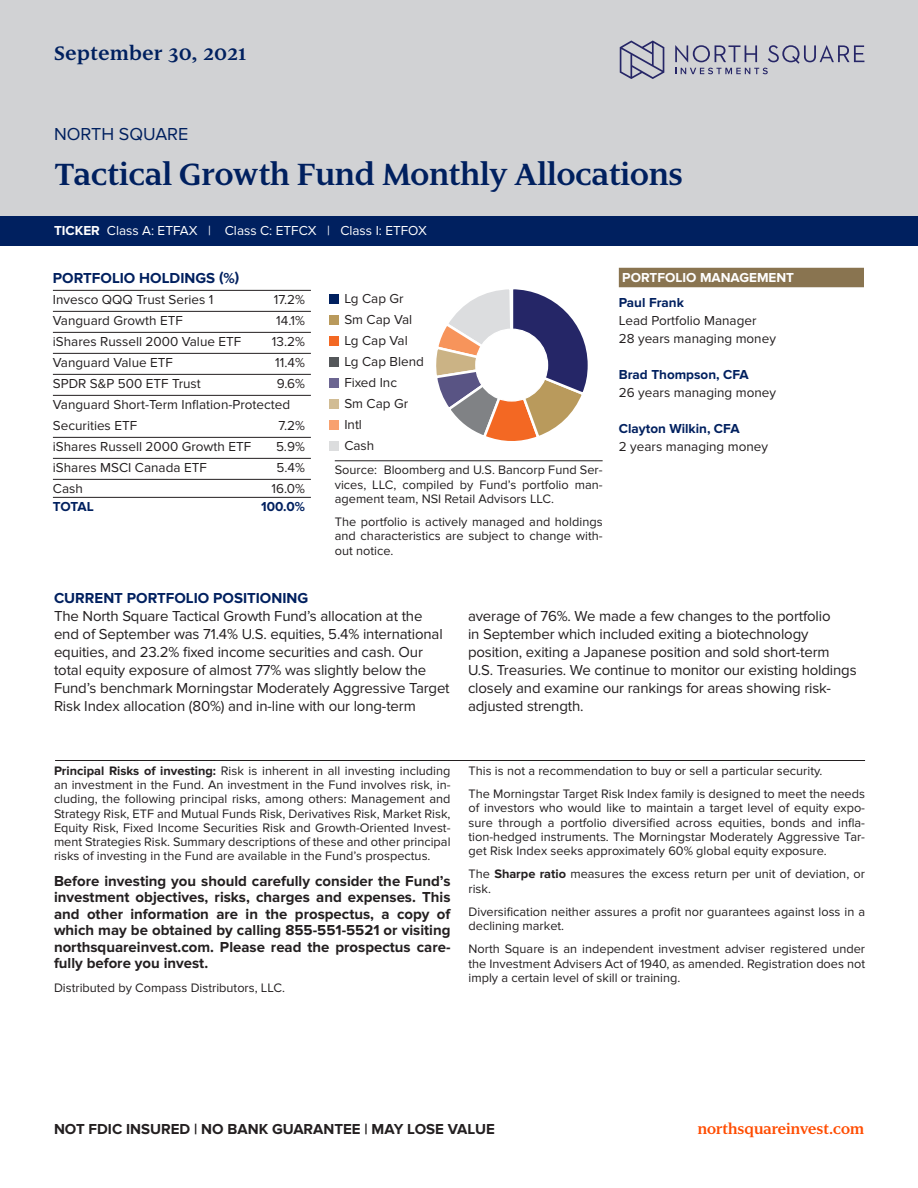
<style>
.page{position:relative;width:918px;height:1188px;background:#fff}
.page>*{position:absolute;margin:0;border:0;box-sizing:border-box;transform-origin:0 0}
.Head{font:700 37.5px "Dignitas";color:#00205f}
.Head-2{font:700 24px "Dignitas";letter-spacing:.025em;color:#00205f}
.t1{font:700 18px "Dignitas";color:#ff4c00}
.Head-3{font:18px "Proxima Nova";color:#00205f}
.Body{font:15px/18px "Proxima Nova";letter-spacing:-.01em;color:#231f20}
.footnotes{font:700 15px/16.5px "Proxima Nova";color:#231f20;text-align:justify}
.Subhead{font:700 15px "Proxima Nova";color:#00205f}
.table_all_cap_header{font:700 15px "Proxima Nova";color:#00205f}
.Sector_holdings_body{font:13.5px/21px "Proxima Nova";color:#231f20}
.sidebar_copy_justifi{font:13.5px/18px "Proxima Nova";color:#231f20}
.Head-4{font:13.5px "Proxima Nova";color:#fff}
.SIDEBAR_TITLE_w_Rule{font:700 13.5px "Proxima Nova";color:#fff}
.Sector_holdings_body-2{font:700 13.5px "Proxima Nova";letter-spacing:-.01em;color:#00205f}
.sidebar_copy_justifi-2{font:700 13.5px "Proxima Nova";color:#00205f}
.footnotes-2{font:12.75px/14.2px "Proxima Nova";color:#231f20;text-align:justify}
.footnotes_with_rule{font:12.75px/14.2px "Proxima Nova";color:#231f20;text-align:justify}
.s1{font-weight:700}
.s2{font-weight:700;color:#00205f}
</style>
<div class="page">
<div style="left:0;top:215px;width:918px;height:30px;background:#00205f"></div>
<div style="left:0;top:0;width:918px;height:216px;background:#d1d2d4"></div>
<svg style="left:675px;top:45px;width:189px;height:29px"></svg>
<svg style="left:620px;top:41px;width:44px;height:38px"></svg>
<hr style="left:0;top:245px;width:918px;height:1px;background:#00205f">
<hr style="left:53px;top:290px;width:258px;height:1px;background:#231f20">
<hr style="left:53px;top:311px;width:258px;height:1px;background:#231f20">
<hr style="left:53px;top:332px;width:258px;height:1px;background:#231f20">
<hr style="left:53px;top:353px;width:258px;height:1px;background:#231f20">
<hr style="left:53px;top:374px;width:258px;height:1px;background:#231f20">
<hr style="left:53px;top:395px;width:258px;height:1px;background:#231f20">
<hr style="left:53px;top:437px;width:258px;height:1px;background:#231f20">
<hr style="left:53px;top:458px;width:258px;height:1px;background:#231f20">
<hr style="left:53px;top:479px;width:258px;height:1px;background:#231f20">
<hr style="left:53px;top:497px;width:258px;height:1px;background:#231f20">
<svg style="left:436px;top:289px;width:152px;height:152px"></svg>
<div style="left:476px;top:329px;width:72px;height:72px;background:#fff;border-radius:50%"></div>
<div style="left:475px;top:329px;width:73px;height:73px;border:1px solid #fff;border-radius:50%"></div>
<hr style="left:335px;top:461px;width:268px;height:1px;background:#231f20">
<div style="left:329px;top:294px;width:9px;height:9px;background:#00205f"></div>
<div style="left:329px;top:315px;width:9px;height:9px;background:#b99a5c"></div>
<div style="left:329px;top:336px;width:9px;height:9px;background:#f36823"></div>
<div style="left:329px;top:357px;width:9px;height:9px;background:#54575a"></div>
<div style="left:329px;top:378px;width:9px;height:9px;background:#6b6591"></div>
<div style="left:329px;top:399px;width:9px;height:9px;background:#d1bc94"></div>
<div style="left:329px;top:420px;width:9px;height:9px;background:#f8a16f"></div>
<div style="left:329px;top:441px;width:9px;height:9px;background:#dcddde"></div>
<div style="left:619px;top:268px;width:245px;height:19px;background:#897450"></div>
<hr style="left:55px;top:760px;width:810px;height:1px;background:#231f20">
<p class="Head-2" style="left:54px;top:39px;width:194px">September 30, 2021</p>
<p class="Head-3" style="left:54px;top:124px;width:136px">NORTH SQUARE</p>
<p class="Head" style="left:54px;top:152px;width:631px">Tactical Growth Fund Monthly Allocations</p>
<p class="Head-4" style="left:54px;top:223px;width:375px"><span class="s1">TICKER</span> Class A: ETFAX | Class C: ETFCX | Class I: ETFOX</p>
<p class="table_all_cap_header" style="left:53px;top:269px;width:188px">PORTFOLIO HOLDINGS (%)</p>
<p class="Sector_holdings_body" style="left:53px;top:289px;width:162px">Invesco QQQ Trust Series 1</p>
<p class="Sector_holdings_body" style="left:274px;top:289px;width:33px">17.2%</p>
<p class="Sector_holdings_body" style="left:53px;top:310px;width:132px">Vanguard Growth ETF</p>
<p class="Sector_holdings_body" style="left:276px;top:310px;width:30px">14.1%</p>
<p class="Sector_holdings_body" style="left:53px;top:331px;width:190px">iShares Russell 2000 Value ETF</p>
<p class="Sector_holdings_body" style="left:272px;top:331px;width:35px">13.2%</p>
<p class="Sector_holdings_body" style="left:53px;top:352px;width:122px">Vanguard Value ETF</p>
<p class="Sector_holdings_body" style="left:275px;top:352px;width:31px">11.4%</p>
<p class="Sector_holdings_body" style="left:53px;top:373px;width:149px">SPDR S&amp;P 500 ETF Trust</p>
<p class="Sector_holdings_body" style="left:277px;top:373px;width:30px">9.6%</p>
<p class="Sector_holdings_body" style="left:53px;top:394px;width:239px">Vanguard Short-Term Inflation-Protected<br>Securities ETF</p>
<p class="Sector_holdings_body" style="left:278px;top:415px;width:28px">7.2%</p>
<p class="Sector_holdings_body" style="left:53px;top:436px;width:200px">iShares Russell 2000 Growth ETF</p>
<p class="Sector_holdings_body" style="left:276px;top:436px;width:30px">5.9%</p>
<p class="Sector_holdings_body" style="left:53px;top:457px;width:155px">iShares MSCI Canada ETF</p>
<p class="Sector_holdings_body" style="left:276px;top:457px;width:30px">5.4%</p>
<p class="Sector_holdings_body" style="left:53px;top:478px;width:31px">Cash</p>
<p class="Sector_holdings_body" style="left:272px;top:478px;width:35px">16.0%</p>
<p class="Sector_holdings_body-2" style="left:53px;top:499px;width:42px">TOTAL</p>
<p class="Sector_holdings_body-2" style="left:261px;top:499px;width:45px">100.0%</p>
<p class="Sector_holdings_body" style="left:344px;top:288px;width:61px">Lg Cap Gr</p>
<p class="Sector_holdings_body" style="left:344px;top:309px;width:69px">Sm Cap Val</p>
<p class="Sector_holdings_body" style="left:344px;top:330px;width:65px">Lg Cap Val</p>
<p class="Sector_holdings_body" style="left:344px;top:351px;width:81px">Lg Cap Blend</p>
<p class="Sector_holdings_body" style="left:344px;top:372px;width:54px">Fixed Inc</p>
<p class="Sector_holdings_body" style="left:344px;top:393px;width:65px">Sm Cap Gr<br>Intl</p>
<p class="Sector_holdings_body" style="left:344px;top:435px;width:31px">Cash</p>
<p class="footnotes_with_rule" style="left:335px;top:463px;width:269px">Source: Bloomberg and U.S. Bancorp Fund Ser&shy;vices, LLC, compiled by Fund’s portfolio man&shy;agement team, NSI Retail Advisors LLC.</p>
<p class="footnotes-2" style="left:335px;top:515px;width:269px">The portfolio is actively managed and holdings and characteristics are subject to change with&shy;out notice.</p>
<p class="SIDEBAR_TITLE_w_Rule" style="left:622px;top:270px;width:173px">PORTFOLIO MANAGEMENT</p>
<p class="sidebar_copy_justifi-2" style="left:619px;top:294px;width:67px">Paul Frank</p>
<p class="sidebar_copy_justifi" style="left:619px;top:311px;width:159px">Lead Portfolio Manager<br>28 years managing money</p>
<p class="sidebar_copy_justifi" style="left:619px;top:365px;width:159px"><span class="s2">Brad Thompson, CFA<br></span>26 years managing money</p>
<p class="sidebar_copy_justifi" style="left:619px;top:419px;width:151px"><span class="s2">Clayton Wilkin, CFA<br></span>2 years managing money</p>
<p class="Subhead" style="left:54px;top:590px;width:256px">CURRENT PORTFOLIO POSITIONING</p>
<p class="Body" style="left:54px;top:607px;width:397px">The North Square Tactical Growth Fund’s allocation at the end of September was 71.4% U.S. equities, 5.4% international equities, and 23.2% fixed income securities and cash. Our total equity exposure of almost 77% was slightly below the Fund’s benchmark Morningstar Moderately Aggressive Target Risk Index allocation (80%) and in-line with our long-term</p>
<p class="Body" style="left:468px;top:607px;width:390px">average of 76%. We made a few changes to the portfolio<br>in September which included exiting a biotechnology position, exiting a Japanese position and sold short-term U.S. Treasuries. We continue to monitor our existing holdings closely and examine our rankings for areas showing risk&shy;adjusted strength.</p>
<p class="footnotes-2" style="left:54px;top:764px;width:398px"><span class="s1">Principal Risks of investing:</span> Risk is inherent in all investing including an investment in the Fund. An investment in the Fund involves risk, in&shy;cluding, the following principal risks, among others: Management and Strategy Risk, ETF and Mutual Funds Risk, Derivatives Risk, Market Risk, Equity Risk, Fixed Income Securities Risk and Growth-Oriented Invest&shy;ment Strategies Risk. Summary descriptions of these and other principal risks of investing in the Fund are available in the Fund’s prospectus.</p>
<p class="footnotes" style="left:54px;top:873px;width:398px">Before investing you should carefully consider the Fund’s investment objectives, risks, charges and expenses. This and other information are in the prospectus, a copy of which may be obtained by calling 855-551-5521 or visiting northsquareinvest.com. Please read the prospectus care&shy;fully before you invest.</p>
<p class="footnotes-2" style="left:54px;top:980px;width:233px">Distributed by Compass Distributors, LLC.</p>
<p class="footnotes-2" style="left:469px;top:764px;width:356px">This is not a recommendation to buy or sell a particular security.</p>
<p class="footnotes-2" style="left:469px;top:787px;width:398px">The Morningstar Target Risk Index family is designed to meet the needs of investors who would like to maintain a target level of equity expo&shy;sure through a portfolio diversified across equities, bonds and infla&shy;tion-hedged instruments. The Morningstar Moderately Aggressive Tar&shy;get Risk Index seeks approximately 60% global equity exposure.</p>
<p class="footnotes-2" style="left:469px;top:867px;width:398px">The <span class="s1">Sharpe ratio</span> measures the excess return per unit of deviation, or risk.</p>
<p class="footnotes-2" style="left:469px;top:905px;width:398px">Diversification neither assures a profit nor guarantees against loss in a declining market.</p>
<p class="footnotes-2" style="left:469px;top:942px;width:398px">North Square is an independent investment adviser registered under the Investment Advisers Act of 1940, as amended. Registration does not imply a certain level of skill or training.</p>
<p class="footnotes" style="left:54px;top:1121px;width:442px">NOT FDIC INSURED | NO BANK GUARANTEE | MAY LOSE VALUE</p>
<p class="t1" style="left:698px;top:1118px;width:168px">northsquareinvest.com</p>
</div>
